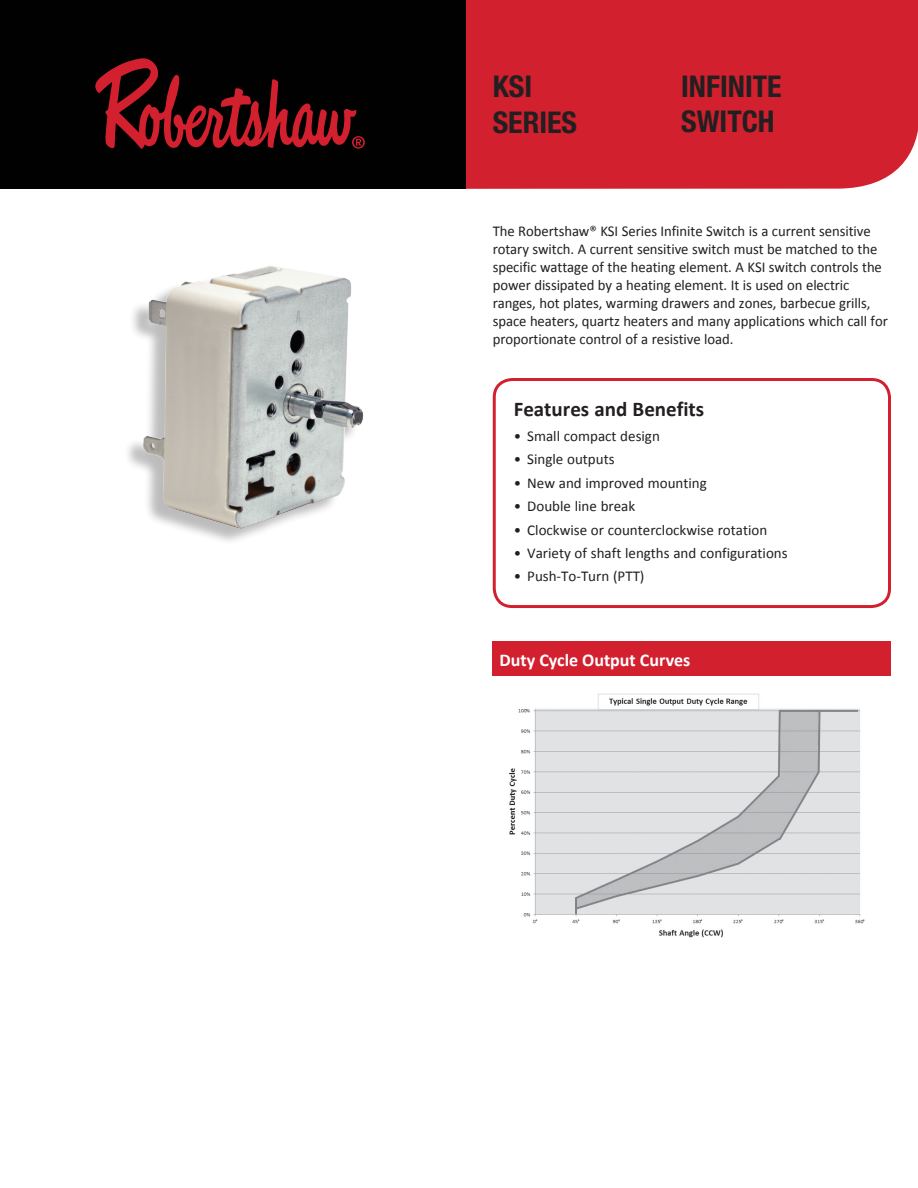
<style>
.page{position:relative;width:918px;height:1188px;background:#fff}
.page>*{position:absolute;margin:0;border:0;box-sizing:border-box;transform-origin:0 0}
.t1{font:700 condensed 30px/34.5px "Helvetica Neue LT Std";color:#231f20}
.t2{font:700 21px "Calibri";color:#231f20}
.t3{font:700 18px "Calibri";color:#fff}
.t4{font:15px/18px "Calibri";letter-spacing:-.005em;color:#231f20}
</style>
<div class="page">
<div style="left:466px;top:0;width:452px;height:189px;background:#d2202f"></div>
<div style="left:0;top:0;width:466px;height:189px;background:#010101"></div>
<div style="left:493px;top:378px;width:398px;height:230px;border:3px solid #d2202f;border-radius:18px"></div>
<svg style="left:95px;top:58px;width:270px;height:91px"></svg>
<img style="left:128px;top:266px;width:236px;height:275px">
<img style="left:509px;top:693px;width:356px;height:245px">
<div style="left:493px;top:642px;width:398px;height:34px;background:#d2202f"></div>
<h1 class="t1" style="left:493px;top:68px;width:86px;line-height:36px">KSI<br>SERIES</h1>
<h1 class="t1" style="left:681px;top:69px;width:102px">INFINITE<br>SWITCH</h1>
<p class="t4" style="left:493px;top:222px;width:397px">The Robertshaw® KSI Series Infinite Switch is a current sensitive rotary switch. A current sensitive switch must be matched to the specific wattage of the heating element. A KSI switch controls the power dissipated by a heating element. It is used on electric ranges, hot plates, warming drawers and zones, barbecue grills, space heaters, quartz heaters and many applications which call for proportionate control of a resistive load.</p>
<h2 class="t2" style="left:514px;top:396px;width:192px">Features and Benefits</h2>
<p class="t4" style="left:514px;top:427px;width:148px">• Small compact design</p>
<p class="t4" style="left:514px;top:450px;width:102px">• Single outputs</p>
<p class="t4" style="left:514px;top:474px;width:195px">• New and improved mounting</p>
<p class="t4" style="left:514px;top:497px;width:123px">• Double line break</p>
<p class="t4" style="left:514px;top:521px;width:255px">• Clockwise or counterclockwise rotation</p>
<p class="t4" style="left:514px;top:544px;width:275px">• Variety of shaft lengths and configurations</p>
<p class="t4" style="left:514px;top:567px;width:132px">• Push-To-Turn (PTT)</p>
<p class="t3" style="left:500px;top:648px;width:192px">Duty Cycle Output Curves</p>
</div>
